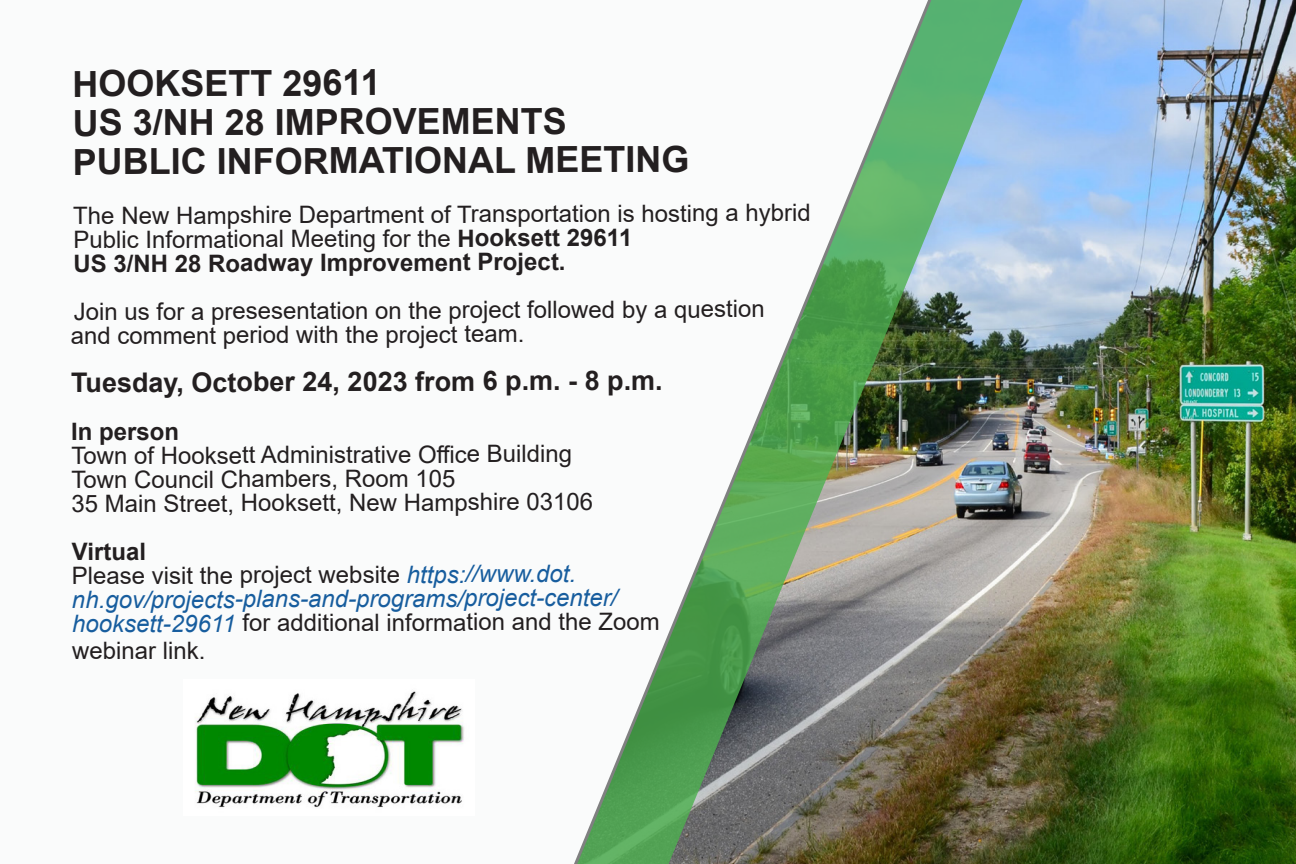
<style>
.page{position:relative;width:1296px;height:864px;background:#fff}
.page>*{position:absolute;margin:0;border:0;box-sizing:border-box;transform-origin:0 0}
.t1{font:700 36px/38.7px "Arial";letter-spacing:-.005em;color:#231f20}
.t2{font:700 27px "Arial";letter-spacing:-.005em;color:#231f20}
.t3{font:24px/24.3px "Arial";letter-spacing:-.005em;color:#231f20}
.t4{font:italic 24px/23.4px "Arial";color:#175d9e}
.s1{font-weight:700}
.s2{font-weight:700;font-style:normal;color:#231f20}
.s3{font-style:normal;color:#231f20}
</style>
<div class="page">
<img style="left:1161px;top:0;width:135px;height:864px">
<img style="left:1058px;top:0;width:103px;height:864px">
<img style="left:574px;top:0;width:484px;height:864px">
<img style="left:195px;top:691px;width:269px;height:117px">
<p class="t1" style="left:73px;top:64px;width:619px">HOOKSETT 29611<br>US 3/NH 28 IMPROVEMENTS<br>PUBLIC INFORMATIONAL MEETING</p>
<p class="t3" style="left:73px;top:202px;width:739px">The New Hampshire Department of Transportation is hosting a hybrid<br>Public Informational Meeting for the <span class="s1">Hooksett 29611<br>US 3/NH 28 Roadway Improvement Project.</span></p>
<p class="t3" style="left:71px;top:298px;width:696px">Join us for a presesentation on the project followed by a question and comment period with the project team.</p>
<p class="t2" style="left:71px;top:362px;width:593px">Tuesday, October 24, 2023 from 6 p.m. - 8 p.m.</p>
<p class="t3" style="left:71px;top:420px;width:523px"><span class="s1">In person<br></span>Town of Hooksett Administrative Office Building Town Council Chambers, Room 105<br>35 Main Street, Hooksett, New Hampshire 03106</p>
<p class="t4" style="left:72px;top:540px;width:590px"><span class="s2">Virtual<br></span><span class="s3">Please visit the project website</span> https://www.dot. nh.gov/projects-plans-and-programs/project-center/ hooksett-29611 <span class="s3">for additional information and the Zoom</span></p>
<p class="t3" style="left:72px;top:638px;width:135px">webinar link.</p>
</div>
